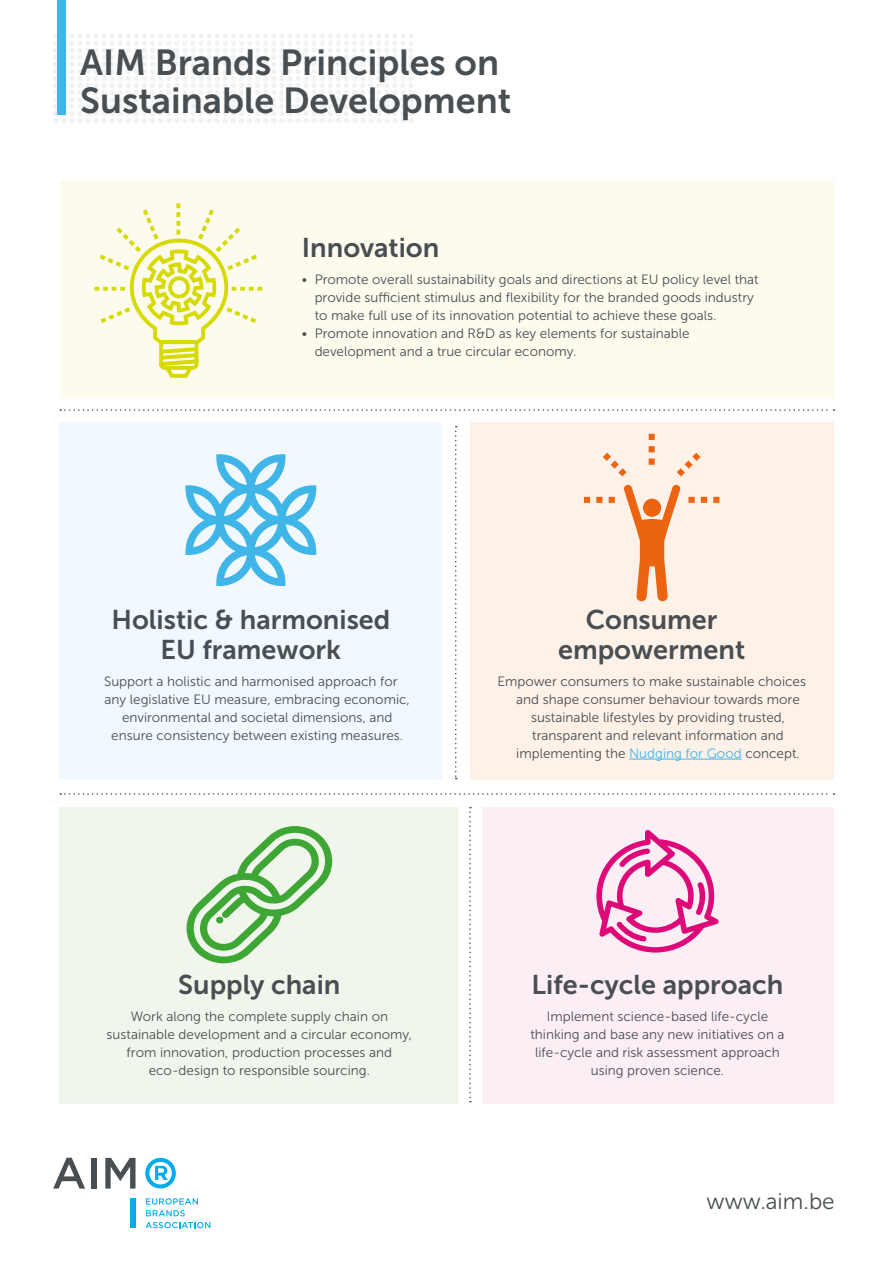
<style>
.page{position:relative;width:893px;height:1263px;background:#fff}
.page>*{position:absolute;margin:0;border:0;box-sizing:border-box;transform-origin:0 0}
.t1{font:36px/37.5px "Museo Sans 700";color:#484e51}
.t2{font:27px/30px "Museo Sans 700";color:#484e51;text-align:center}
.t3{font:22.5px "Museo Sans 300";color:#484e51}
.t4{font:13.5px/18px "Museo Sans 300";color:#484e51;text-align:center}
.s1{color:#3fb5e8}
</style>
<div class="page">
<div style="left:470px;top:422px;width:363px;height:357px;background:#fef1e8"></div>
<div style="left:60px;top:180px;width:773px;height:219px;background:#fcfbee"></div>
<div style="left:60px;top:422px;width:382px;height:357px;background:#f1f8fe"></div>
<div style="left:60px;top:807px;width:399px;height:296px;background:#f1f6ec"></div>
<div style="left:482px;top:807px;width:351px;height:296px;background:#fceef5"></div>
<svg style="left:53px;top:1158px;width:32px;height:30px"></svg>
<div style="left:91px;top:1158px;width:5px;height:30px;background:#484e51"></div>
<svg style="left:105px;top:1158px;width:30px;height:30px"></svg>
<svg style="left:145px;top:1158px;width:31px;height:30px"></svg>
<svg style="left:146px;top:1198px;width:52px;height:6px"></svg>
<svg style="left:146px;top:1210px;width:39px;height:6px"></svg>
<svg style="left:146px;top:1222px;width:64px;height:6px"></svg>
<div style="left:130px;top:1198px;width:5px;height:30px;background:#00adea"></div>
<svg style="left:94px;top:203px;width:168px;height:175px"></svg>
<hr style="left:629px;top:759px;width:113px;height:1px;background:#3fb5e8">
<svg style="left:60px;top:409px;width:774px;height:2px"></svg>
<svg style="left:60px;top:793px;width:774px;height:2px"></svg>
<svg style="left:186px;top:454px;width:130px;height:132px"></svg>
<svg style="left:455px;top:426px;width:2px;height:353px"></svg>
<svg style="left:469px;top:807px;width:2px;height:295px"></svg>
<svg style="left:187px;top:826px;width:145px;height:137px"></svg>
<svg style="left:596px;top:830px;width:123px;height:122px"></svg>
<svg style="left:584px;top:434px;width:135px;height:167px"></svg>
<svg style="left:53px;top:34px;width:360px;height:89px"></svg>
<div style="left:57px;top:0;width:8px;height:114px;background:#3fb5e8"></div>
<h1 class="t1" style="left:80px;top:44px;width:433px">AIM Brands Principles on<br>Sustainable Development</h1>
<h2 class="t2" style="left:302px;top:233px;width:139px">Innovation</h2>
<p class="t4" style="left:315px;top:270px;width:445px;text-align:left;text-indent:-13px">• Promote overall sustainability goals and directions at EU policy level that provide sufficient stimulus and flexibility for the branded goods industry to make full use of its innovation potential to achieve these goals.</p>
<p class="t4" style="left:315px;top:324px;width:376px;text-align:left;text-indent:-13px">• Promote innovation and R&amp;D as key elements for sustainable development and a true circular economy.</p>
<h2 class="t2" style="left:111px;top:605px;width:280px">Holistic &amp; harmonised<br>EU framework</h2>
<p class="t4" style="left:104px;top:672px;width:295px">Support a holistic and harmonised approach for</p>
<p class="t4" style="left:105px;top:690px;width:307px">any legislative EU measure, embracing economic,</p>
<p class="t4" style="left:122px;top:708px;width:272px">environmental and societal dimensions, and</p>
<p class="t4" style="left:111px;top:726px;width:293px">ensure consistency between existing measures.</p>
<h2 class="t2" style="left:178px;top:970px;width:164px">Supply chain</h2>
<p class="t4" style="left:107px;top:1007px;width:307px">Work along the complete supply chain on sustainable development and a circular economy, from innovation, production processes and eco-design to responsible sourcing.</p>
<h2 class="t2" style="left:558px;top:605px;width:189px">Consumer empowerment</h2>
<p class="t4" style="left:497px;top:672px;width:310px">Empower consumers to make sustainable choices</p>
<p class="t4" style="left:516px;top:690px;width:285px">and shape consumer behaviour towards more</p>
<p class="t4" style="left:531px;top:708px;width:255px">sustainable lifestyles by providing trusted,</p>
<p class="t4" style="left:532px;top:726px;width:253px">transparent and relevant information and</p>
<p class="t4" style="left:516px;top:744px;width:285px">implementing the <span class="s1">Nudging for Good</span> concept.</p>
<h2 class="t2" style="left:532px;top:970px;width:253px">Life-cycle approach</h2>
<p class="t4" style="left:530px;top:1007px;width:256px">Implement science-based life-cycle thinking and base any new initiatives on a life-cycle and risk assessment approach using proven science.</p>
<h3 class="t3" style="left:707px;top:1189px;width:130px">www.aim.be</h3>
</div>
